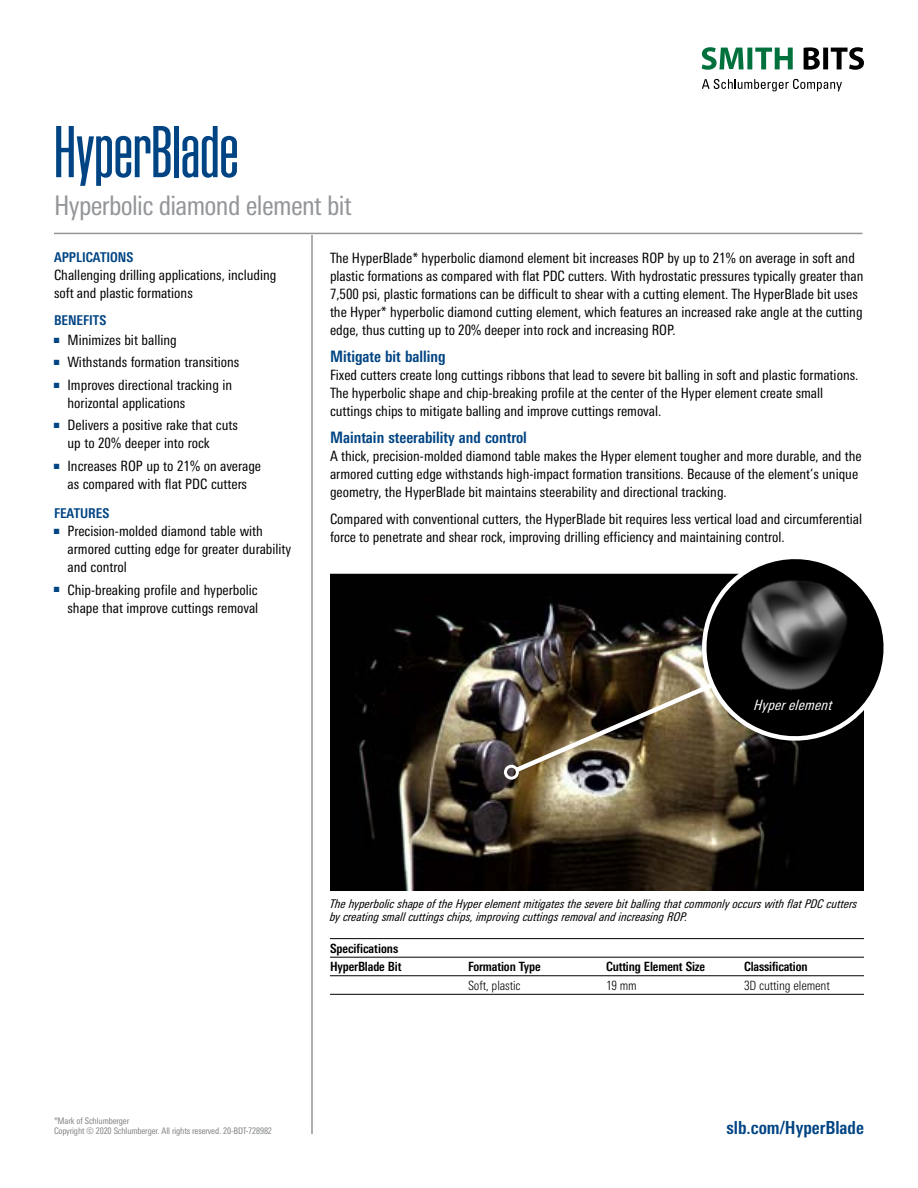
<style>
.page{position:relative;width:918px;height:1188px;background:#fff}
.page>*{position:absolute;margin:0;border:0;box-sizing:border-box;transform-origin:0 0}
.t1{font:300 72px "Schlumberger Con";letter-spacing:-.04em;color:#004483}
.t2{font:condensed 27px "Univers Next Pro";letter-spacing:-.025em;color:#939598}
.t3{font:700 condensed 18px "Univers Next Pro";color:#004483}
.t4{font:700 condensed 15.75px "Univers Next Pro";color:#004483}
.t5{font:condensed 14.25px/18px "Univers Next Pro";color:#000}
.t6{font:italic condensed 14.25px "Univers Next Pro";letter-spacing:.01em;color:#fff}
.t7{font:700 condensed 13.5px "Univers Next Pro";color:#004483}
.t8{font:700 condensed 12.75px/18.6px "Univers Next Pro";letter-spacing:-.01em;color:#000}
.t9{font:300 condensed 12.75px "Univers Next Pro";letter-spacing:-.01em;color:#000}
.t10{font:italic condensed 12px/13.5px "Univers Next Pro";color:#000}
.t11{font:condensed 9px/10.5px "Univers Next Pro";letter-spacing:-.015em;color:#808285}
</style>
<div class="page">
<hr style="left:311px;top:234px;width:2px;height:900px;background:#939598">
<hr style="left:54px;top:233px;width:808px;height:1px;background:#939598">
<img style="left:330px;top:574px;width:534px;height:317px">
<svg style="left:511px;top:559px;width:373px;height:217px;background:#48433c"></svg>
<div style="left:504px;top:765px;width:15px;height:15px;border:3px solid #fff;border-radius:50%"></div>
<hr style="left:330px;top:938px;width:138px;height:1px;background:#000">
<hr style="left:468px;top:938px;width:138px;height:1px;background:#000">
<hr style="left:606px;top:938px;width:138px;height:1px;background:#000">
<hr style="left:744px;top:938px;width:120px;height:1px;background:#000">
<hr style="left:330px;top:957px;width:138px;height:1px;background:#000">
<hr style="left:468px;top:957px;width:138px;height:1px;background:#000">
<hr style="left:606px;top:957px;width:138px;height:1px;background:#000">
<hr style="left:744px;top:957px;width:120px;height:1px;background:#000">
<hr style="left:330px;top:975px;width:138px;height:1px;background:#000">
<hr style="left:468px;top:975px;width:138px;height:1px;background:#000">
<hr style="left:606px;top:975px;width:138px;height:1px;background:#000">
<hr style="left:744px;top:975px;width:120px;height:1px;background:#000">
<hr style="left:330px;top:994px;width:138px;height:1px;background:#000">
<hr style="left:468px;top:994px;width:138px;height:1px;background:#000">
<hr style="left:606px;top:994px;width:138px;height:1px;background:#000">
<hr style="left:744px;top:994px;width:120px;height:1px;background:#000">
<svg style="left:702px;top:79px;width:140px;height:12px"></svg>
<svg style="left:804px;top:47px;width:60px;height:23px"></svg>
<svg style="left:702px;top:47px;width:91px;height:23px"></svg>
<h1 class="t1" style="left:54px;top:116px;width:189px">HyperBlade</h1>
<h2 class="t2" style="left:54px;top:189px;width:299px">Hyperbolic diamond element bit</h2>
<p class="t7" style="left:54px;top:250px;width:81px">APPLICATIONS</p>
<p class="t5" style="left:54px;top:266px;width:224px">Challenging drilling applications, including soft and plastic formations</p>
<p class="t7" style="left:54px;top:313px;width:54px">BENEFITS</p>
<p class="t5" style="left:54px;top:331px;width:124px"><sup>■</sup> Minimizes bit balling</p>
<p class="t5" style="left:54px;top:353px;width:187px"><sup>■</sup> Withstands formation transitions</p>
<p class="t5" style="left:68px;top:376px;width:166px;text-indent:-14px"><sup>■</sup> Improves directional tracking in horizontal applications</p>
<p class="t5" style="left:68px;top:416px;width:172px;text-indent:-14px"><sup>■</sup> Delivers a positive rake that cuts up to 20% deeper into rock</p>
<p class="t5" style="left:54px;top:457px;width:209px;text-align:center"><sup>■</sup> Increases ROP up to 21% on average as compared with flat PDC cutters</p>
<p class="t7" style="left:54px;top:505px;width:57px">FEATURES</p>
<p class="t5" style="left:68px;top:522px;width:225px;text-indent:-14px"><sup>■</sup> Precision-molded diamond table with armored cutting edge for greater durability and control</p>
<p class="t5" style="left:54px;top:581px;width:206px;text-align:right"><sup>■</sup> Chip-breaking profile and hyperbolic shape that improve cuttings removal</p>
<p class="t5" style="left:330px;top:249px;width:535px">The HyperBlade* hyperbolic diamond element bit increases ROP by up to 21% on average in soft and plastic formations as compared with flat PDC cutters. With hydrostatic pressures typically greater than 7,500 psi, plastic formations can be difficult to shear with a cutting element. The HyperBlade bit uses the Hyper* hyperbolic diamond cutting element, which features an increased rake angle at the cutting edge, thus cutting up to 20% deeper into rock and increasing ROP.</p>
<p class="t4" style="left:330px;top:347px;width:117px">Mitigate bit balling</p>
<p class="t5" style="left:330px;top:366px;width:530px">Fixed cutters create long cuttings ribbons that lead to severe bit balling in soft and plastic formations.<br>The hyperbolic shape and chip-breaking profile at the center of the Hyper element create small cuttings chips to mitigate balling and improve cuttings removal.</p>
<p class="t4" style="left:330px;top:428px;width:198px">Maintain steerability and control</p>
<p class="t5" style="left:330px;top:447px;width:533px">A thick, precision-molded diamond table makes the Hyper element tougher and more durable, and the armored cutting edge withstands high-impact formation transitions. Because of the element’s unique geometry, the HyperBlade bit maintains steerability and directional tracking.</p>
<p class="t5" style="left:330px;top:510px;width:534px">Compared with conventional cutters, the HyperBlade bit requires less vertical load and circumferential force to penetrate and shear rock, improving drilling efficiency and maintaining control.</p>
<p class="t6" style="left:754px;top:696px;width:80px">Hyper element</p>
<p class="t11" style="left:54px;top:1115px;width:220px">*Mark of Schlumberger<br>Copyright © 2020 Schlumberger. All rights reserved. 20-BDT-728982</p>
<p class="t10" style="left:330px;top:896px;width:529px">The hyperbolic shape of the Hyper element mitigates the severe bit balling that commonly occurs with flat PDC cutters by creating small cuttings chips, improving cuttings removal and increasing ROP.</p>
<p class="t8" style="left:330px;top:939px;width:73px">Specifications<br>HyperBlade Bit</p>
<p class="t8" style="left:468px;top:957px;width:74px">Formation Type</p>
<p class="t8" style="left:606px;top:957px;width:100px">Cutting Element Size</p>
<p class="t8" style="left:744px;top:957px;width:65px">Classification</p>
<p class="t9" style="left:468px;top:978px;width:54px">Soft, plastic</p>
<p class="t9" style="left:606px;top:978px;width:32px">19 mm</p>
<p class="t9" style="left:744px;top:978px;width:87px">3D cutting element</p>
<p class="t3" style="left:727px;top:1117px;width:139px">slb.com/HyperBlade</p>
</div>
